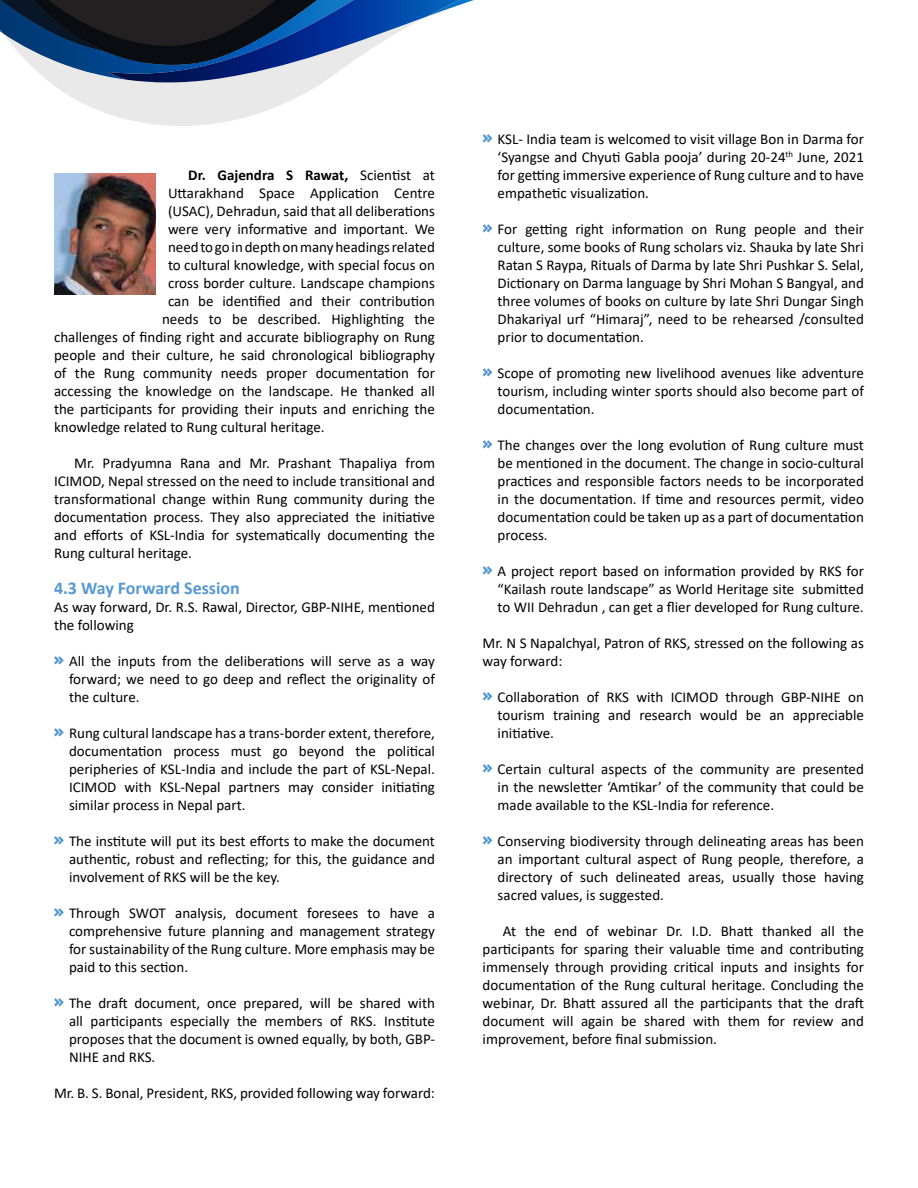
<style>
.page{position:relative;width:918px;height:1188px;background:#fff}
.page>*{position:absolute;margin:0;border:0;box-sizing:border-box;transform-origin:0 0}
.t1{font:700 18px "Calibri";color:#5698d2}
.t2{font:15px/18px "Calibri";color:#000;text-align:justify}
.t3{font:700 15px "Calibri";color:#000}
.s1{font-weight:400}
</style>
<div class="page">
<svg style="left:50px;top:82px;width:273px;height:44px"></svg>
<svg style="left:0;top:0;width:107px;height:77px;background:#435973"></svg>
<img style="left:107px;top:0;width:367px;height:82px">
<svg style="left:54px;top:656px;width:10px;height:8px"></svg>
<svg style="left:54px;top:728px;width:10px;height:8px"></svg>
<svg style="left:54px;top:836px;width:10px;height:8px"></svg>
<svg style="left:54px;top:908px;width:10px;height:8px"></svg>
<svg style="left:54px;top:998px;width:10px;height:8px"></svg>
<svg style="left:483px;top:134px;width:9px;height:8px"></svg>
<svg style="left:483px;top:224px;width:9px;height:8px"></svg>
<svg style="left:483px;top:368px;width:9px;height:8px"></svg>
<svg style="left:483px;top:440px;width:9px;height:8px"></svg>
<svg style="left:483px;top:566px;width:9px;height:8px"></svg>
<svg style="left:483px;top:692px;width:9px;height:8px"></svg>
<svg style="left:483px;top:764px;width:9px;height:8px"></svg>
<svg style="left:483px;top:836px;width:9px;height:8px"></svg>
<img style="left:54px;top:174px;width:102px;height:120px">
<p class="t3" style="left:188px;top:164px;width:248px">Dr. Gajendra S Rawat, <span class="s1">Scientist at</span></p>
<p class="t2" style="left:168px;top:184px;width:268px">Uttarakhand Space Application Centre</p>
<p class="t2" style="left:168px;top:202px;width:268px">(USAC), Dehradun, said that all deliberations</p>
<p class="t2" style="left:168px;top:220px;width:269px">were very informative and important. We</p>
<p class="t2" style="left:168px;top:238px;width:268px">need to go in depth on many headings related</p>
<p class="t2" style="left:168px;top:256px;width:268px">to cultural knowledge, with special focus on</p>
<p class="t2" style="left:168px;top:274px;width:268px">cross border culture. Landscape champions</p>
<p class="t2" style="left:168px;top:292px;width:268px">can be identified and their contribution</p>
<p class="t2" style="left:162px;top:310px;width:274px">needs to be described. Highlighting the</p>
<p class="t2" style="left:54px;top:328px;width:382px">challenges of finding right and accurate bibliography on Rung</p>
<p class="t2" style="left:54px;top:346px;width:383px">people and their culture, he said chronological bibliography</p>
<p class="t2" style="left:54px;top:364px;width:382px">of the Rung community needs proper documentation for</p>
<p class="t2" style="left:54px;top:382px;width:382px">accessing the knowledge on the landscape. He thanked all</p>
<p class="t2" style="left:54px;top:400px;width:383px">the participants for providing their inputs and enriching the</p>
<p class="t2" style="left:54px;top:418px;width:272px">knowledge related to Rung cultural heritage.</p>
<p class="t2" style="left:54px;top:454px;width:383px;text-indent:20px">Mr. Pradyumna Rana and Mr. Prashant Thapaliya from ICIMOD, Nepal stressed on the need to include transitional and transformational change within Rung community during the documentation process. They also appreciated the initiative and efforts of KSL-India for systematically documenting the Rung cultural heritage.</p>
<p class="t1" style="left:54px;top:575px;width:187px">4.3 Way Forward Session</p>
<p class="t2" style="left:54px;top:598px;width:382px">As way forward, Dr. R.S. Rawal, Director, GBP-NIHE, mentioned the following</p>
<p class="t2" style="left:69px;top:652px;width:367px">All the inputs from the deliberations will serve as a way forward; we need to go deep and reflect the originality of the culture.</p>
<p class="t2" style="left:69px;top:724px;width:368px">Rung cultural landscape has a trans-border extent, therefore, documentation process must go beyond the political peripheries of KSL-India and include the part of KSL-Nepal.<br>ICIMOD with KSL-Nepal partners may consider initiating similar process in Nepal part.</p>
<p class="t2" style="left:69px;top:832px;width:367px">The institute will put its best efforts to make the document authentic, robust and reflecting; for this, the guidance and involvement of RKS will be the key.</p>
<p class="t2" style="left:69px;top:904px;width:368px">Through SWOT analysis, document foresees to have a comprehensive future planning and management strategy for sustainability of the Rung culture. More emphasis may be paid to this section.</p>
<p class="t2" style="left:69px;top:994px;width:367px">The draft document, once prepared, will be shared with all participants especially the members of RKS. Institute proposes that the document is owned equally, by both, GBP-NIHE and RKS.</p>
<p class="t2" style="left:54px;top:1084px;width:382px">Mr. B. S. Bonal, President, RKS, provided following way forward:</p>
<p class="t2" style="left:498px;top:130px;width:368px">KSL- India team is welcomed to visit village Bon in Darma for ‘Syangse and Chyuti Gabla pooja’ during 20-24<sup>th</sup> June, 2021 for getting immersive experience of Rung culture and to have empathetic visualization.</p>
<p class="t2" style="left:498px;top:220px;width:368px">For getting right information on Rung people and their culture, some books of Rung scholars viz. Shauka by late Shri Ratan S Raypa, Rituals of Darma by late Shri Pushkar S. Selal, Dictionary on Darma language by Shri Mohan S Bangyal, and three volumes of books on culture by late Shri Dungar Singh Dhakariyal urf “Himaraj”, need to be rehearsed /consulted prior to documentation.</p>
<p class="t2" style="left:498px;top:364px;width:368px">Scope of promoting new livelihood avenues like adventure tourism, including winter sports should also become part of documentation.</p>
<p class="t2" style="left:498px;top:436px;width:368px">The changes over the long evolution of Rung culture must be mentioned in the document. The change in socio-cultural practices and responsible factors needs to be incorporated in the documentation. If time and resources permit, video documentation could be taken up as a part of documentation process.</p>
<p class="t2" style="left:498px;top:562px;width:368px">A project report based on information provided by RKS for “Kailash route landscape” as World Heritage site submitted to WII Dehradun , can get a flier developed for Rung culture.</p>
<p class="t2" style="left:483px;top:634px;width:383px">Mr. N S Napalchyal, Patron of RKS, stressed on the following as way forward:</p>
<p class="t2" style="left:498px;top:688px;width:368px">Collaboration of RKS with ICIMOD through GBP-NIHE on tourism training and research would be an appreciable initiative.</p>
<p class="t2" style="left:498px;top:760px;width:368px">Certain cultural aspects of the community are presented in the newsletter ‘Amtikar’ of the community that could be made available to the KSL-India for reference.</p>
<p class="t2" style="left:498px;top:832px;width:368px">Conserving biodiversity through delineating areas has been an important cultural aspect of Rung people, therefore, a directory of such delineated areas, usually those having sacred values, is suggested.</p>
<p class="t2" style="left:483px;top:922px;width:383px;text-indent:20px">At the end of webinar Dr. I.D. Bhatt thanked all the participants for sparing their valuable time and contributing immensely through providing critical inputs and insights for documentation of the Rung cultural heritage. Concluding the webinar, Dr. Bhatt assured all the participants that the draft document will again be shared with them for review and improvement, before final submission.</p>
</div>
